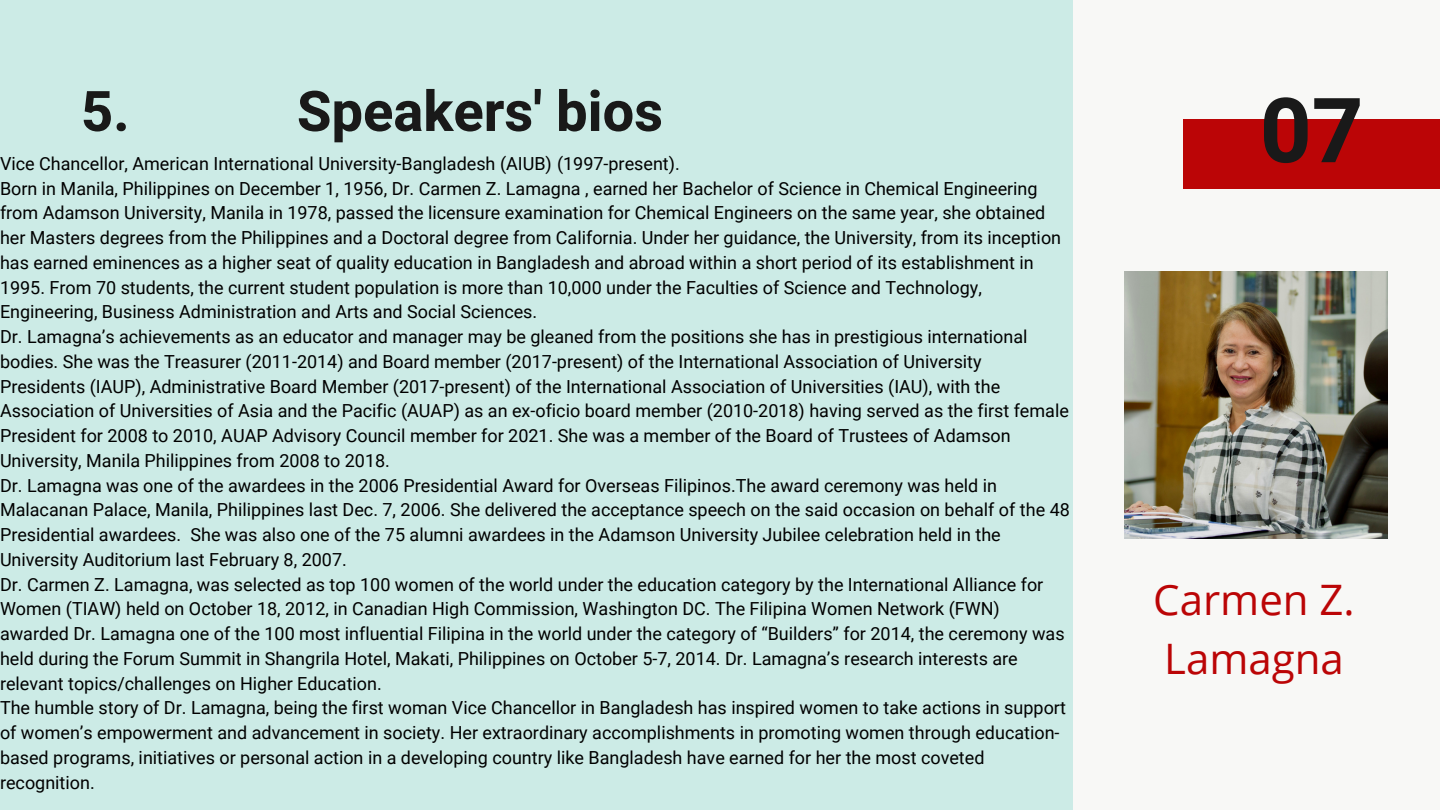
<style>
.page{position:relative;width:1440px;height:810px;background:#f8f8f6}
.page>*{position:absolute;margin:0;border:0;box-sizing:border-box;transform-origin:0 0}
.t1{font:700 90px "Heebo";color:#191919}
.t2{font:700 56px "Heebo";color:#191919}
.t3{font:42px/58.5px "Open Sans";color:#bb0506}
.t4{font:18px/24.8px "Roboto";color:#000}
</style>
<div class="page">
<div style="left:1183px;top:119px;width:257px;height:70px;background:#bb0506"></div>
<div style="left:0;top:0;width:1072px;height:810px;background:#ccebe6"></div>
<img style="left:1124px;top:271px;width:264px;height:268px">
<h2 class="t2" style="left:81px;top:72px;width:50px">5.</h2>
<h2 class="t2" style="left:297px;top:72px;width:368px">Speakers' bios</h2>
<p class="t4" style="left:0;top:151px;width:1071px">Vice Chancellor, American International University-Bangladesh (AIUB) (1997-present).<br>Born in Manila, Philippines on December 1, 1956, Dr. Carmen Z. Lamagna , earned her Bachelor of Science in Chemical Engineering from Adamson University, Manila in 1978, passed the licensure examination for Chemical Engineers on the same year, she obtained her Masters degrees from the Philippines and a Doctoral degree from California. Under her guidance, the University, from its inception has earned eminences as a higher seat of quality education in Bangladesh and abroad within a short period of its establishment in 1995. From 70 students, the current student population is more than 10,000 under the Faculties of Science and Technology, Engineering, Business Administration and Arts and Social Sciences.<br>Dr. Lamagna’s achievements as an educator and manager may be gleaned from the positions she has in prestigious international bodies. She was the Treasurer (2011-2014) and Board member (2017-present) of the International Association of University Presidents (IAUP), Administrative Board Member (2017-present) of the International Association of Universities (IAU), with the Association of Universities of Asia and the Pacific (AUAP) as an ex-oficio board member (2010-2018) having served as the first female President for 2008 to 2010, AUAP Advisory Council member for 2021. She was a member of the Board of Trustees of Adamson University, Manila Philippines from 2008 to 2018.<br>Dr. Lamagna was one of the awardees in the 2006 Presidential Award for Overseas Filipinos.The award ceremony was held in Malacanan Palace, Manila, Philippines last Dec. 7, 2006. She delivered the acceptance speech on the said occasion on behalf of the 48<br>Presidential awardees. She was also one of the 75 alumni awardees in the Adamson University Jubilee celebration held in the University Auditorium last February 8, 2007.<br>Dr. Carmen Z. Lamagna, was selected as top 100 women of the world under the education category by the International Alliance for Women (TIAW) held on October 18, 2012, in Canadian High Commission, Washington DC. The Filipina Women Network (FWN) awarded Dr. Lamagna one of the 100 most influential Filipina in the world under the category of “Builders” for 2014, the ceremony was held during the Forum Summit in Shangrila Hotel, Makati, Philippines on October 5-7, 2014. Dr. Lamagna’s research interests are relevant topics/challenges on Higher Education.<br>The humble story of Dr. Lamagna, being the first woman Vice Chancellor in Bangladesh has inspired women to take actions in support of women’s empowerment and advancement in society. Her extraordinary accomplishments in promoting women through education&shy;based programs, initiatives or personal action in a developing country like Bangladesh have earned for her the most coveted recognition.</p>
<h1 class="t1" style="left:1260px;top:68px;width:105px">07</h1>
<h3 class="t3" style="left:1153px;top:570px;width:203px">Carmen Z.<br>Lamagna</h3>
</div>
